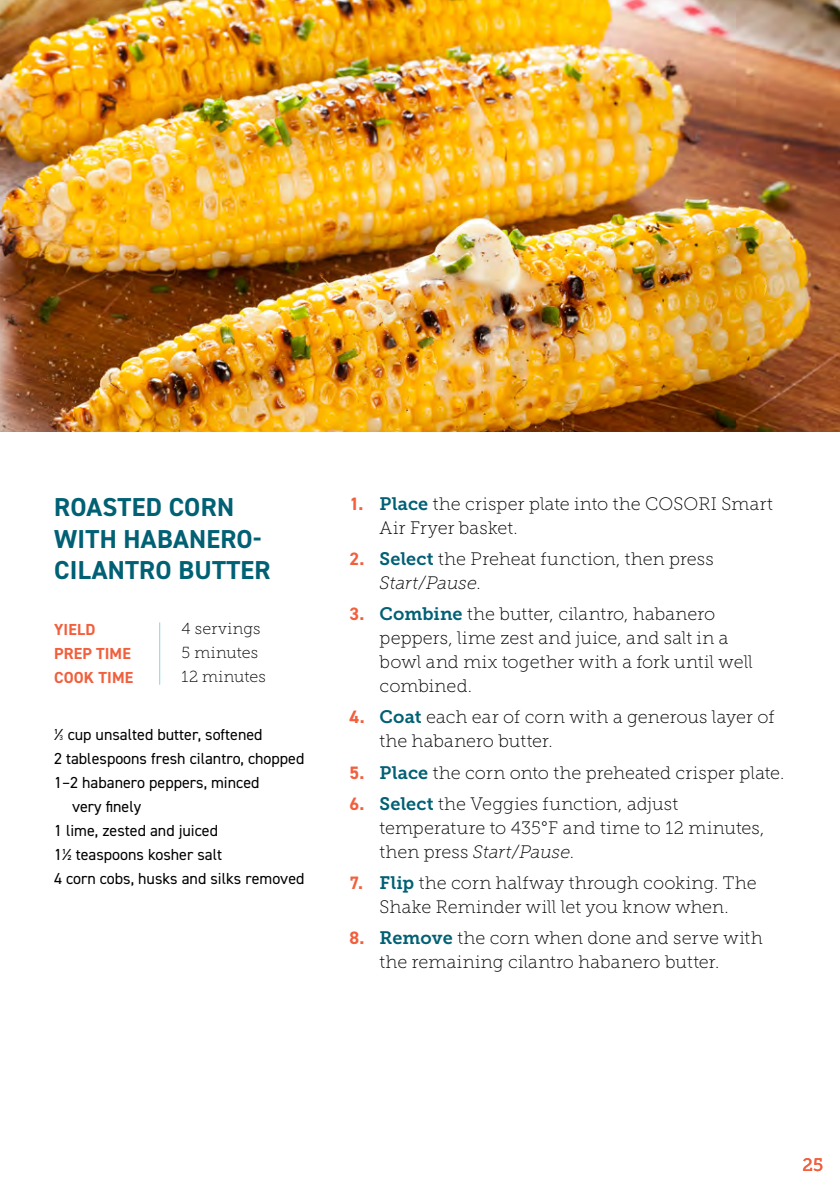
<style>
.page{position:relative;width:840px;height:1191px;background:#fff}
.page>*{position:absolute;margin:0;border:0;box-sizing:border-box;transform-origin:0 0}
.t1{font:700 26px/31.2px "DIN2014";letter-spacing:.01em;color:#006074}
.t2{font:18px/24px "Museo Slab 100";letter-spacing:.005em;color:#000}
.t3{font:18px "Museo Slab 500";color:#f15f3d}
.t4{font:16px "DIN2014";color:#000}
.t5{font:16px/24px "Museo Slab 100";letter-spacing:.015em;color:#000}
.t6{font:700 16px/24px "DIN2014";letter-spacing:.01em;color:#f15f3d}
.t7{font:7px "DIN2014";color:#000}
.s1{font-family:"DIN2014";font-weight:700;color:#f15f3d}
.s2{font-family:"Museo Slab 700";color:#006074}
.s3{font-style:italic}
</style>
<div class="page">
<img style="left:0;top:0;width:839px;height:431px">
<hr style="left:159px;top:622px;width:1px;height:62px;background:#82d9de">
<h1 class="t1" style="left:54px;top:491px;width:218px">ROASTED CORN<br>WITH HABANERO-<br>CILANTRO BUTTER</h1>
<p class="t6" style="left:54px;top:617px;width:81px">YIELD<br>PREP TIME<br>COOK TIME</p>
<p class="t5" style="left:181px;top:617px;width:86px">4 servings<br>5 minutes<br>12 minutes</p>
<p class="t4" style="left:54px;top:725px;width:210px">½ cup unsalted butter, softened</p>
<p class="t4" style="left:54px;top:749px;width:252px">2 tablespoons fresh cilantro, chopped</p>
<p class="t4" style="left:54px;top:773px;width:207px">1–2 habanero peppers, minced</p>
<p class="t4" style="left:72px;top:797px;width:71px">very finely</p>
<p class="t4" style="left:54px;top:821px;width:165px">1 lime, zested and juiced</p>
<p class="t4" style="left:54px;top:845px;width:169px">1½ teaspoons kosher salt</p>
<p class="t4" style="left:54px;top:869px;width:252px">4 corn cobs, husks and silks removed</p>
<p class="t7" style="left:59px;top:733px;width:5px">3</p>
<p class="t2" style="left:379px;top:491px;width:394px;text-indent:-30px"><span class="s1">1.</span> <span class="s2">Place</span> the crisper plate into the COSORI Smart<br>Air Fryer basket.</p>
<p class="t2" style="left:379px;top:547px;width:335px;text-indent:-30px"><span class="s1">2.</span> <span class="s2">Select</span> the Preheat function, then press<br><span class="s3">Start/Pause</span>.</p>
<p class="t2" style="left:379px;top:602px;width:374px;text-indent:-30px"><span class="s1">3.</span> <span class="s2">Combine</span> the butter, cilantro, habanero peppers, lime zest and juice, and salt in a bowl and mix together with a fork until well combined.</p>
<p class="t2" style="left:379px;top:705px;width:396px;text-indent:-30px"><span class="s1">4.</span> <span class="s2">Coat</span> each ear of corn with a generous layer of the habanero butter.</p>
<p class="t2" style="left:349px;top:760px;width:436px"><span class="s1">5.</span> <span class="s2">Place</span> the corn onto the preheated crisper plate.</p>
<p class="t2" style="left:379px;top:791px;width:386px;text-indent:-30px"><span class="s1">6.</span> <span class="s2">Select</span> the Veggies function, adjust temperature to 435°F and time to 12 minutes, then press <span class="s3">Start/Pause</span>.</p>
<p class="t2" style="left:349px;top:871px;width:408px;text-align:center"><span class="s1">7.</span> <span class="s2">Flip</span> the corn halfway through cooking. The<br>Shake Reminder will let you know when.</p>
<p class="t2" style="left:379px;top:926px;width:384px;text-indent:-30px"><span class="s1">8.</span> <span class="s2">Remove</span> the corn when done and serve with the remaining cilantro habanero butter.</p>
<p class="t3" style="left:802px;top:1154px;width:22px">25</p>
</div>
